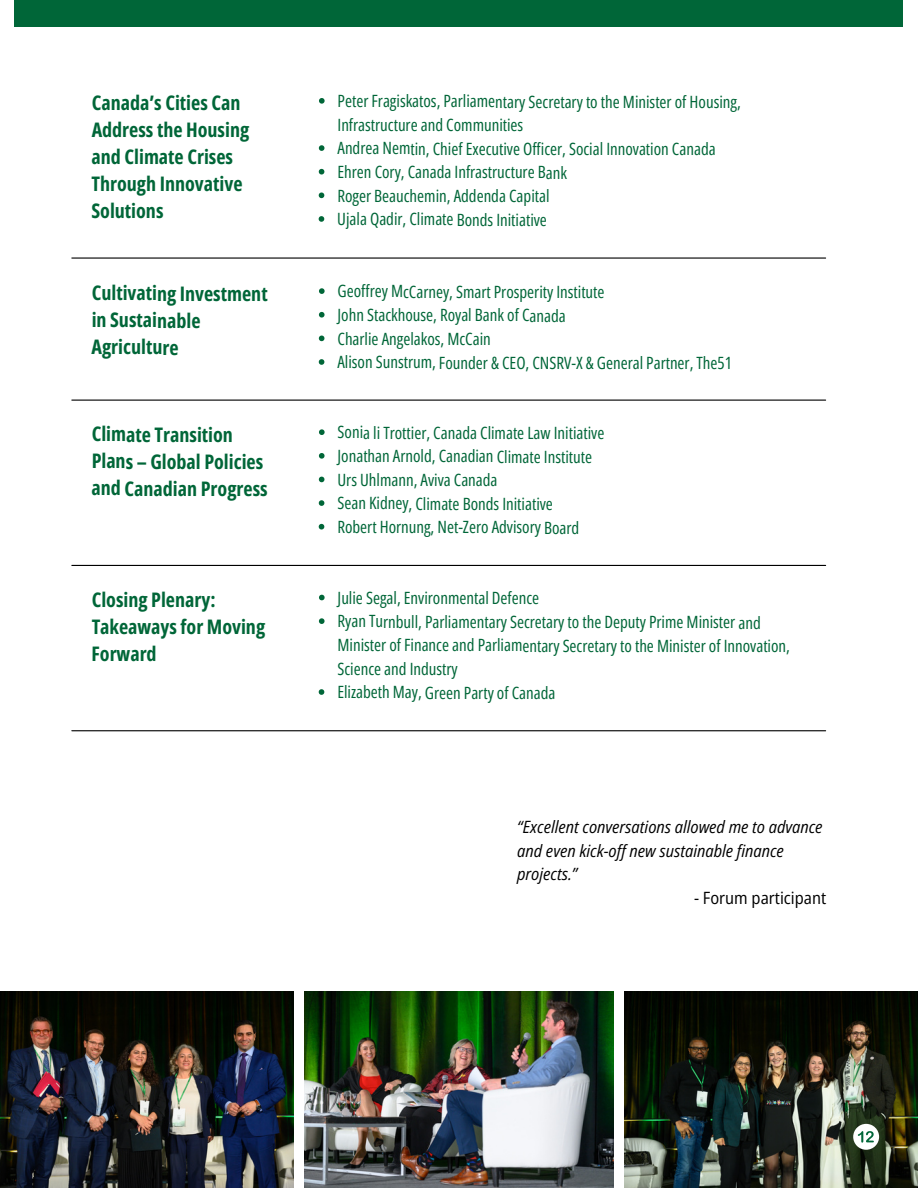
<style>
.page{position:relative;width:918px;height:1188px;background:#fff}
.page>*{position:absolute;margin:0;border:0;box-sizing:border-box;transform-origin:0 0}
.t1{font:700 20.1px/27px "Open Sans Condensed";letter-spacing:-.005em;color:#006638}
.t2{font:16.95px/23.4px "Open Sans Condensed";letter-spacing:-.005em;color:#006638}
.t3{font:italic semi-condensed 16.95px/23.7px "Open Sans";color:#000}
.t4{font:semi-condensed 16.95px "Open Sans";color:#000}
</style>
<div class="page">
<div style="left:15px;top:0;width:888px;height:27px;background:#006638"></div>
<hr style="left:72px;top:257px;width:754px;height:2px;background:#000">
<svg style="left:319px;top:98px;width:6px;height:6px"></svg>
<svg style="left:319px;top:145px;width:5px;height:6px"></svg>
<svg style="left:319px;top:169px;width:5px;height:6px"></svg>
<svg style="left:319px;top:193px;width:5px;height:5px"></svg>
<svg style="left:319px;top:216px;width:5px;height:6px"></svg>
<hr style="left:72px;top:400px;width:754px;height:1px;background:#000">
<svg style="left:319px;top:288px;width:6px;height:6px"></svg>
<svg style="left:319px;top:312px;width:6px;height:6px"></svg>
<svg style="left:319px;top:336px;width:5px;height:5px"></svg>
<svg style="left:319px;top:359px;width:5px;height:6px"></svg>
<hr style="left:72px;top:565px;width:754px;height:1px;background:#000">
<svg style="left:319px;top:429px;width:6px;height:6px"></svg>
<svg style="left:319px;top:453px;width:6px;height:6px"></svg>
<svg style="left:319px;top:477px;width:5px;height:5px"></svg>
<svg style="left:319px;top:500px;width:5px;height:6px"></svg>
<svg style="left:319px;top:524px;width:5px;height:6px"></svg>
<hr style="left:72px;top:730px;width:754px;height:1px;background:#000">
<svg style="left:319px;top:595px;width:6px;height:5px"></svg>
<svg style="left:319px;top:618px;width:6px;height:6px"></svg>
<svg style="left:319px;top:689px;width:5px;height:6px"></svg>
<img style="left:0;top:991px;width:294px;height:197px">
<img style="left:624px;top:991px;width:294px;height:197px">
<img style="left:305px;top:991px;width:308px;height:197px">
<div style="left:853px;top:1124px;width:26px;height:26px;background:#fff;border-radius:50%"></div>
<svg style="left:858px;top:1131px;width:16px;height:12px"></svg>
<h1 class="t1" style="left:91px;top:89px;width:159px">Canada’s Cities Can<br>Address the Housing and Climate Crises<br>Through Innovative<br>Solutions</h1>
<p class="t2" style="left:338px;top:89px;width:405px">Peter Fragiskatos, Parliamentary Secretary to the Minister of Housing,<br>Infrastructure and Communities</p>
<p class="t2" style="left:338px;top:137px;width:380px">Andrea Nemtin, Chief Executive Officer, Social Innovation Canada</p>
<p class="t2" style="left:337px;top:160px;width:231px">Ehren Cory, Canada Infrastructure Bank</p>
<p class="t2" style="left:337px;top:184px;width:214px">Roger Beauchemin, Addenda Capital</p>
<p class="t2" style="left:337px;top:207px;width:211px">Ujala Qadir, Climate Bonds Initiative</p>
<p class="t1" style="left:92px;top:279px;width:178px">Cultivating Investment in Sustainable<br>Agriculture</p>
<h1 class="t2" style="left:338px;top:279px;width:268px">Geoffrey McCarney, Smart Prosperity Institute</h1>
<p class="t2" style="left:338px;top:303px;width:230px">John Stackhouse, Royal Bank of Canada</p>
<p class="t2" style="left:338px;top:327px;width:155px">Charlie Angelakos, McCain</p>
<p class="t2" style="left:337px;top:350px;width:396px">Alison Sunstrum, Founder &amp; CEO, CNSRV-X &amp; General Partner, The51</p>
<p class="t1" style="left:92px;top:420px;width:178px">Climate Transition<br>Plans – Global Policies and Canadian Progress</p>
<p class="t2" style="left:338px;top:421px;width:268px">Sonia li Trottier, Canada Climate Law Initiative</p>
<h1 class="t2" style="left:338px;top:444px;width:256px">Jonathan Arnold, Canadian Climate Institute</h1>
<p class="t2" style="left:338px;top:468px;width:162px">Urs Uhlmann, Aviva Canada</p>
<p class="t2" style="left:337px;top:491px;width:217px">Sean Kidney, Climate Bonds Initiative</p>
<p class="t2" style="left:337px;top:515px;width:243px">Robert Hornung, Net-Zero Advisory Board</p>
<p class="t1" style="left:92px;top:586px;width:175px">Closing Plenary:<br>Takeaways for Moving<br>Forward</p>
<p class="t2" style="left:338px;top:586px;width:203px">Julie Segal, Environmental Defence</p>
<p class="t2" style="left:337px;top:610px;width:454px">Ryan Turnbull, Parliamentary Secretary to the Deputy Prime Minister and<br>Minister of Finance and Parliamentary Secretary to the Minister of Innovation,<br>Science and Industry</p>
<h1 class="t2" style="left:337px;top:680px;width:220px">Elizabeth May, Green Party of Canada</h1>
<p class="t3" style="left:517px;top:815px;width:307px">“Excellent conversations allowed me to advance and even kick-off new sustainable finance projects.”</p>
<p class="t4" style="left:694px;top:886px;width:134px">- Forum participant</p>
</div>
